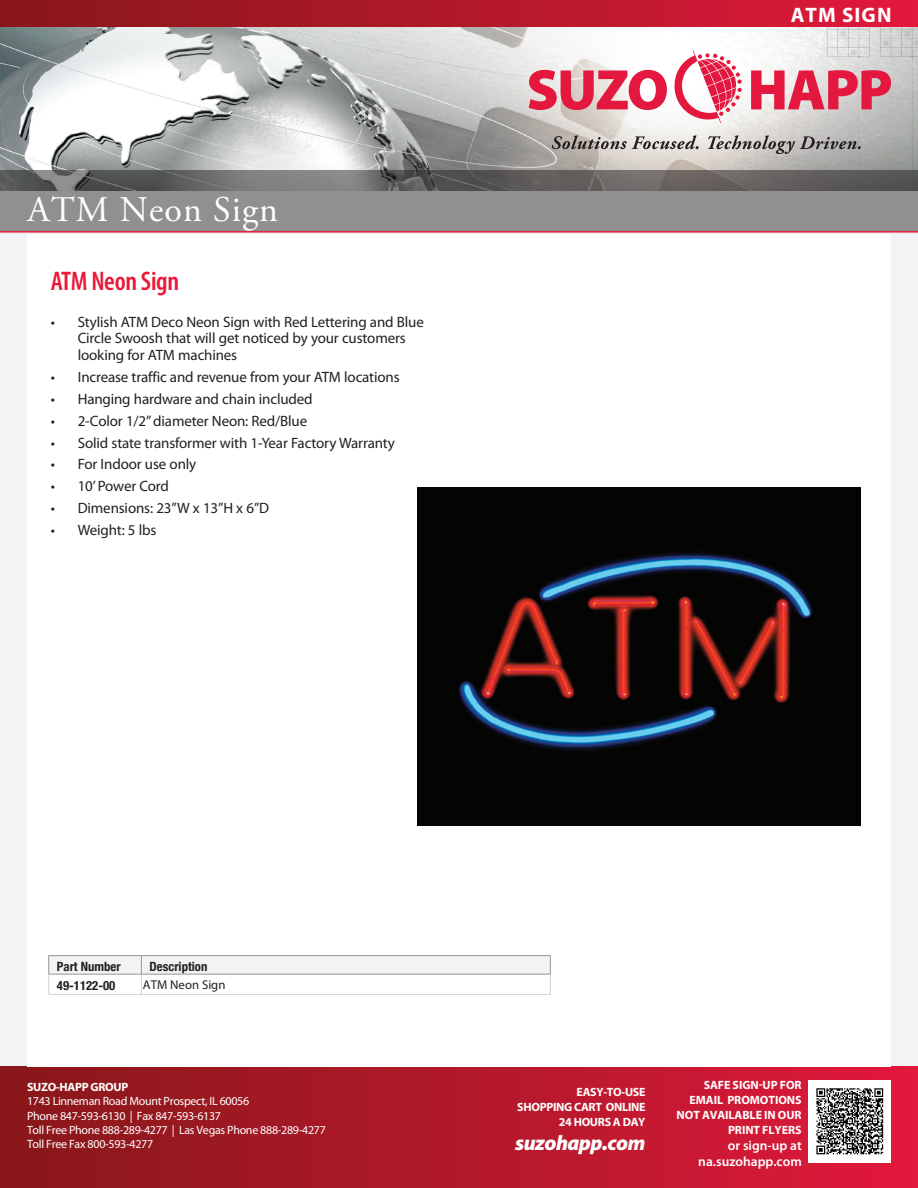
<style>
.page{position:relative;width:918px;height:1188px;background:#fff}
.page>*{position:absolute;margin:0;border:0;box-sizing:border-box;transform-origin:0 0}
.t1{font:36px "Adobe Garamond Pro";letter-spacing:.03em;color:#fff}
.t2{font:600 condensed 27px "Myriad Pro";letter-spacing:-.01em;color:#e91937}
.t3{font:italic 900 21px "Myriad Pro";letter-spacing:-.025em;color:#fff}
.Product_Headline{font:700 21px "Myriad Pro";letter-spacing:.05em;color:#fff}
.t4{font:15px/16.5px "Myriad Pro";letter-spacing:-.01em;color:#231f20}
.t5{font:600 13.5px/16.2px "Myriad Pro";color:#fff;text-align:right}
.Part_number{font:700 condensed 12.75px "Helvetica Neue";color:#231f20}
.Description{font:12.75px "Myriad Pro";color:#231f20}
.t6{font:12px "Myriad Pro";letter-spacing:-.025em;color:#fff}
.t7{font:700 12px/15px "Myriad Pro";letter-spacing:-.005em;color:#fff;text-align:right}
.t8{font:700 12px/15px "Myriad Pro";letter-spacing:-.025em;color:#fff;text-align:right}
</style>
<div class="page">
<div style="left:1px;top:231px;width:917px;height:938px;background:#f2f3f4"></div>
<div style="left:0;top:0;width:918px;height:94px;background:linear-gradient(to right,#861819,#e0193c)"></div>
<div style="left:1px;top:1066px;width:917px;height:122px;background:linear-gradient(to right,#861819,#e0193c)"></div>
<img style="left:0;top:27px;width:918px;height:143px">
<svg style="left:751px;top:70px;width:140px;height:39px;background:#e1687e"></svg>
<svg style="left:529px;top:50px;width:213px;height:73px"></svg>
<svg style="left:552px;top:135px;width:147px;height:14px;background:#a8a39f"></svg>
<svg style="left:708px;top:135px;width:153px;height:19px;background:#a6a3a0"></svg>
<hr style="left:0;top:231px;width:918px;height:2px;background:#e91937">
<img style="left:809px;top:1080px;width:81px;height:83px">
<div style="left:27px;top:234px;width:864px;height:832px;background:#fff"></div>
<hr style="left:49px;top:994px;width:92px;height:1px;background:#d1d2d4">
<hr style="left:141px;top:994px;width:410px;height:1px;background:#d1d2d4">
<hr style="left:49px;top:955px;width:92px;height:1px;background:#939598">
<hr style="left:141px;top:955px;width:410px;height:1px;background:#939598">
<svg style="left:48px;top:956px;width:503px;height:38px"></svg>
<hr style="left:141px;top:974px;width:410px;height:1px;background:#939598">
<svg style="left:0;top:170px;width:918px;height:61px;background:#827f7f"></svg>
<img style="left:418px;top:487px;width:442px;height:338px">
<p class="t1" style="left:28px;top:188px;width:252px">ATM Neon Sign</p>
<p class="t2" style="left:51px;top:265px;width:130px">ATM Neon Sign</p>
<p class="t4" style="left:78px;top:313px;width:348px;text-indent:-27px">• Stylish ATM Deco Neon Sign with Red Lettering and Blue<br>Circle Swoosh that will get noticed by your customers looking for ATM machines</p>
<p class="t4" style="left:51px;top:368px;width:350px">• Increase traffic and revenue from your ATM locations</p>
<p class="t4" style="left:51px;top:390px;width:263px">• Hanging hardware and chain included</p>
<p class="t4" style="left:51px;top:412px;width:258px">• 2-Color 1/2” diameter Neon: Red/Blue</p>
<p class="t4" style="left:51px;top:434px;width:346px">• Solid state transformer with 1-Year Factory Warranty</p>
<p class="t4" style="left:51px;top:456px;width:147px">• For Indoor use only</p>
<p class="t4" style="left:51px;top:478px;width:120px">• 10’ Power Cord</p>
<p class="t4" style="left:51px;top:500px;width:220px">• Dimensions: 23”W x 13”H x 6”D</p>
<p class="t4" style="left:51px;top:522px;width:107px">• Weight: 5 lbs</p>
<p class="Product_Headline" style="left:791px;top:1px;width:102px">ATM SIGN</p>
<p class="Part_number" style="left:57px;top:956px;width:65px">Part Number</p>
<p class="Part_number" style="left:150px;top:956px;width:59px">Description</p>
<p class="Part_number" style="left:57px;top:975px;width:60px">49-1122-00</p>
<p class="Description" style="left:143px;top:977px;width:84px">ATM Neon Sign</p>
<p class="t8" style="left:27px;top:1079px;width:103px">SUZO-HAPP GROUP</p>
<p class="t6" style="left:27px;top:1094px;width:224px">1743 Linneman Road Mount Prospect, IL 60056</p>
<p class="t6" style="left:27px;top:1108px;width:196px">Phone 847-593-6130 | Fax 847-593-6137</p>
<p class="t6" style="left:27px;top:1123px;width:300px">Toll Free Phone 888-289-4277 | Las Vegas Phone 888-289-4277</p>
<p class="t6" style="left:27px;top:1137px;width:128px">Toll Free Fax 800-593-4277</p>
<p class="t8" style="left:517px;top:1084px;width:130px">EASY-TO-USE<br>SHOPPING CART ONLINE<br>24 HOURS A DAY</p>
<p class="t3" style="left:515px;top:1131px;width:132px">suzohapp.com</p>
<p class="t7" style="left:677px;top:1077px;width:127px">SAFE SIGN-UP FOR<br>EMAIL PROMOTIONS<br>NOT AVAILABLE IN OUR<br>PRINT FLYERS</p>
<p class="t5" style="left:698px;top:1137px;width:105px">or sign-up at na.suzohapp.com</p>
</div>
